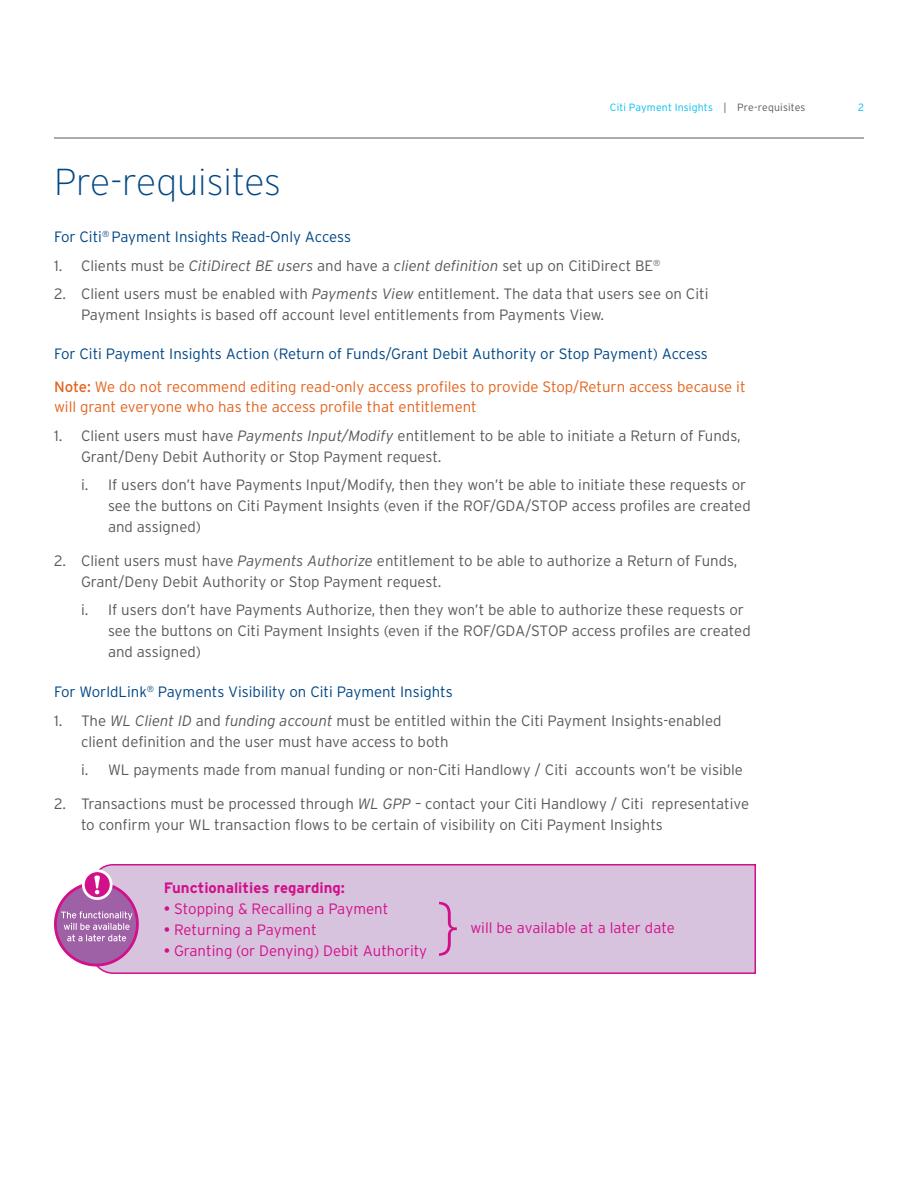
<style>
.page{position:relative;width:918px;height:1188px;background:#fff}
.page>*{position:absolute;margin:0;border:0;box-sizing:border-box;transform-origin:0 0}
.Section_Head{font:200 37.5px "Interstate";color:#004785}
.t1{font:300 15px/21px "Interstate";color:#58595b}
.Subhead{font:300 15px "Interstate";color:#004785}
.Subhead-2{font:300 15px/19.5px "Interstate";color:#e2641f}
.Main_Text{font:300 15px "Interstate Pl";color:#d2108a}
.Main_Text-2{font:700 15px "Interstate Pl";color:#d2108a}
.t2{font:300 10.5px "Interstate";letter-spacing:.015em;color:#00bdf2}
.s1{color:#58595b}
.s2{font-style:italic}
.s3{font-weight:400}
</style>
<div class="page">
<hr style="left:54px;top:138px;width:810px;height:1px;background:#58595b">
<div style="left:90px;top:864px;width:666px;height:110px;background:#d8c3de"></div>
<div style="left:55px;top:883px;width:82px;height:82px;background:#9f61a5;border-radius:50%"></div>
<div style="left:54px;top:882px;width:85px;height:84px;border:3px solid #d2108a;border-radius:50%"></div>
<svg style="left:61px;top:911px;width:71px;height:30px"></svg>
<svg style="left:83px;top:871px;width:28px;height:28px"></svg>
<div style="left:82px;top:869px;width:31px;height:31px;border:3px solid #fff;border-radius:50%"></div>
<svg style="left:94px;top:876px;width:6px;height:18px"></svg>
<svg style="left:439px;top:902px;width:18px;height:54px"></svg>
<p class="t2" style="left:610px;top:101px;width:197px">Citi Payment Insights <span class="s1">| Pre-requisites</span></p>
<p class="t2" style="left:858px;top:101px;width:7px">2</p>
<p class="Section_Head" style="left:54px;top:162px;width:228px">Pre-requisites</p>
<p class="Subhead" style="left:54px;top:228px;width:299px">For Citi<sup>®</sup> Payment Insights Read-Only Access</p>
<p class="t1" style="left:54px;top:255px;width:608px">1. Clients must be <span class="s2">CitiDirect BE users</span> and have a <span class="s2">client definition</span> set up on CitiDirect BE<sup>®</sup></p>
<p class="t1" style="left:81px;top:283px;width:629px;text-indent:-27px">2. Client users must be enabled with <span class="s2">Payments View</span> entitlement. The data that users see on Citi<br>Payment Insights is based off account level entitlements from Payments View.</p>
<p class="Subhead" style="left:54px;top:346px;width:655px">For Citi Payment Insights Action (Return of Funds/Grant Debit Authority or Stop Payment) Access</p>
<p class="Subhead-2" style="left:54px;top:377px;width:693px"><span class="s3">Note:</span> We do not recommend editing read-only access profiles to provide Stop/Return access because it will grant everyone who has the access profile that entitlement</p>
<p class="t1" style="left:81px;top:425px;width:661px;text-indent:-27px">1. Client users must have <span class="s2">Payments Input/Modify</span> entitlement to be able to initiate a Return of Funds,<br>Grant/Deny Debit Authority or Stop Payment request.</p>
<p class="t1" style="left:108px;top:474px;width:644px;text-indent:-27px">i. If users don’t have Payments Input/Modify, then they won’t be able to initiate these requests or see the buttons on Citi Payment Insights (even if the ROF/GDA/STOP access profiles are created and assigned)</p>
<p class="t1" style="left:81px;top:550px;width:658px;text-indent:-27px">2. Client users must have <span class="s2">Payments Authorize</span> entitlement to be able to authorize a Return of Funds,<br>Grant/Deny Debit Authority or Stop Payment request.</p>
<p class="t1" style="left:108px;top:599px;width:644px;text-indent:-27px">i. If users don’t have Payments Authorize, then they won’t be able to authorize these requests or see the buttons on Citi Payment Insights (even if the ROF/GDA/STOP access profiles are created and assigned)</p>
<p class="Subhead" style="left:54px;top:683px;width:400px">For WorldLink<sup>®</sup> Payments Visibility on Citi Payment Insights</p>
<p class="t1" style="left:81px;top:710px;width:642px;text-indent:-27px">1. The <span class="s2">WL Client ID</span> and <span class="s2">funding account</span> must be entitled within the Citi Payment Insights-enabled client definition and the user must have access to both</p>
<p class="t1" style="left:81px;top:759px;width:664px">i. WL payments made from manual funding or non-Citi Handlowy / Citi accounts won’t be visible</p>
<p class="t1" style="left:81px;top:793px;width:670px;text-indent:-27px">2. Transactions must be processed through <span class="s2">WL GPP</span> – contact your Citi Handlowy / Citi representative to confirm your WL transaction flows to be certain of visibility on Citi Payment Insights</p>
<p class="Main_Text-2" style="left:164px;top:879px;width:183px">Functionalities regarding:</p>
<p class="Main_Text" style="left:164px;top:900px;width:226px"><span class="s3">•</span> Stopping &amp; Recalling a Payment</p>
<p class="Main_Text" style="left:164px;top:921px;width:154px"><span class="s3">•</span> Returning a Payment</p>
<p class="Main_Text" style="left:164px;top:942px;width:265px"><span class="s3">•</span> Granting (or Denying) Debit Authority</p>
<p class="Main_Text" style="left:470px;top:919px;width:206px">will be available at a later date</p>
</div>
